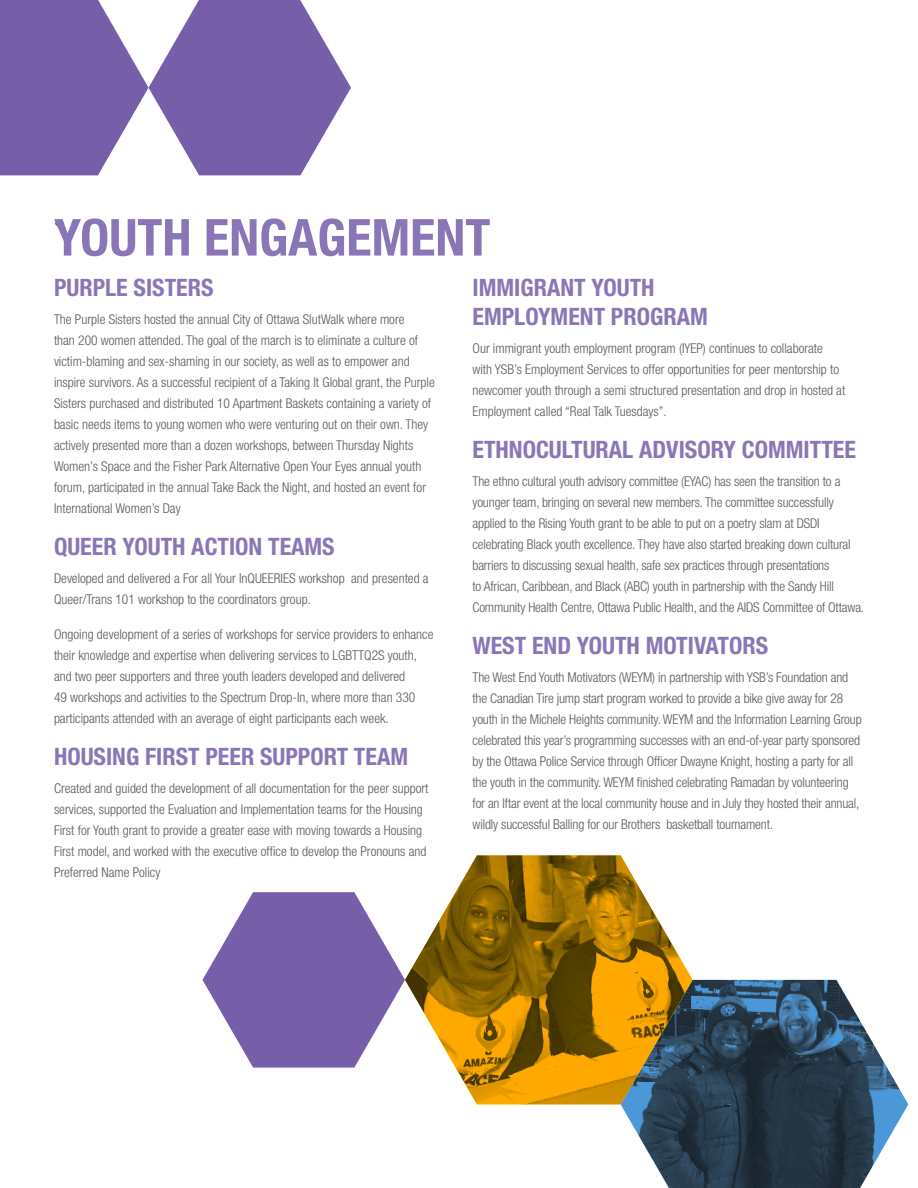
<style>
.page{position:relative;width:918px;height:1188px;background:#fff}
.page>*{position:absolute;margin:0;border:0;box-sizing:border-box;transform-origin:0 0}
.t1{font:700 condensed 51px "Helvetica Neue";color:#8a76b6}
.t2{font:700 condensed 24px/28.8px "Helvetica Neue";color:#8a76b6}
.t3{font:300 condensed 16.5px "Helvetica Neue";color:#58595b}
.t4{font:300 condensed 13.5px/21px "Helvetica Neue";color:#58595b}
</style>
<div class="page">
<img style="left:621px;top:980px;width:287px;height:208px">
<img style="left:405px;top:855px;width:288px;height:249px">
<svg style="left:202px;top:892px;width:203px;height:176px"></svg>
<svg style="left:0;top:0;width:351px;height:175px"></svg>
<h1 class="t1" style="left:54px;top:207px;width:438px">YOUTH ENGAGEMENT</h1>
<h2 class="t2" style="left:54px;top:273px;width:161px">PURPLE SISTERS</h2>
<p class="t4" style="left:54px;top:309px;width:382px">The Purple Sisters hosted the annual City of Ottawa SlutWalk where more<br>than 200 women attended. The goal of the march is to eliminate a culture of victim-blaming and sex-shaming in our society, as well as to empower and inspire survivors. As a successful recipient of a Taking It Global grant, the Purple Sisters purchased and distributed 10 Apartment Baskets containing a variety of basic needs items to young women who were venturing out on their own. They actively presented more than a dozen workshops, between Thursday Nights Women’s Space and the Fisher Park Alternative Open Your Eyes annual youth forum, participated in the annual Take Back the Night, and hosted an event for International Women’s Day</p>
<h2 class="t2" style="left:54px;top:532px;width:282px">QUEER YOUTH ACTION TEAMS</h2>
<p class="t4" style="left:54px;top:568px;width:376px">Developed and delivered a For all Your InQUEERIES workshop and presented a<br>Queer/Trans 101 workshop to the coordinators group.</p>
<p class="t4" style="left:54px;top:623px;width:381px">Ongoing development of a series of workshops for service providers to enhance their knowledge and expertise when delivering services to LGBTTQ2S youth, and two peer supporters and three youth leaders developed and delivered<br>49 workshops and activities to the Spectrum Drop-In, where more than 330 participants attended with an average of eight participants each week.</p>
<h2 class="t2" style="left:54px;top:742px;width:356px">HOUSING FIRST PEER SUPPORT TEAM</h2>
<p class="t4" style="left:54px;top:777px;width:376px">Created and guided the development of all documentation for the peer support services, supported the Evaluation and Implementation teams for the Housing First for Youth grant to provide a greater ease with moving towards a Housing First model, and worked with the executive office to develop the Pronouns and Preferred Name Policy</p>
<p class="t3" style="left:54px;top:214px;width:10px">•</p>
<h2 class="t2" style="left:472px;top:273px;width:237px">IMMIGRANT YOUTH<br>EMPLOYMENT PROGRAM</h2>
<p class="t4" style="left:472px;top:337px;width:374px">Our immigrant youth employment program (IYEP) continues to collaborate with YSB’s Employment Services to offer opportunities for peer mentorship to newcomer youth through a semi structured presentation and drop in hosted at Employment called “Real Talk Tuesdays”.</p>
<h2 class="t2" style="left:472px;top:435px;width:385px">ETHNOCULTURAL ADVISORY COMMITTEE</h2>
<p class="t4" style="left:472px;top:471px;width:393px">The ethno cultural youth advisory committee (EYAC) has seen the transition to a younger team, bringing on several new members. The committee successfully applied to the Rising Youth grant to be able to put on a poetry slam at DSDI celebrating Black youth excellence. They have also started breaking down cultural barriers to discussing sexual health, safe sex practices through presentations<br>to African, Caribbean, and Black (ABC) youth in partnership with the Sandy Hill Community Health Centre, Ottawa Public Health, and the AIDS Committee of Ottawa.</p>
<h2 class="t2" style="left:472px;top:631px;width:297px">WEST END YOUTH MOTIVATORS</h2>
<p class="t4" style="left:472px;top:667px;width:391px">The West End Youth Motivators (WEYM) in partnership with YSB’s Foundation and the Canadian Tire jump start program worked to provide a bike give away for 28 youth in the Michele Heights community. WEYM and the Information Learning Group celebrated this year’s programming successes with an end-of-year party sponsored by the Ottawa Police Service through Officer Dwayne Knight, hosting a party for all the youth in the community. WEYM finished celebrating Ramadan by volunteering for an Iftar event at the local community house and in July they hosted their annual, wildly successful Balling for our Brothers basketball tournament.</p>
</div>
